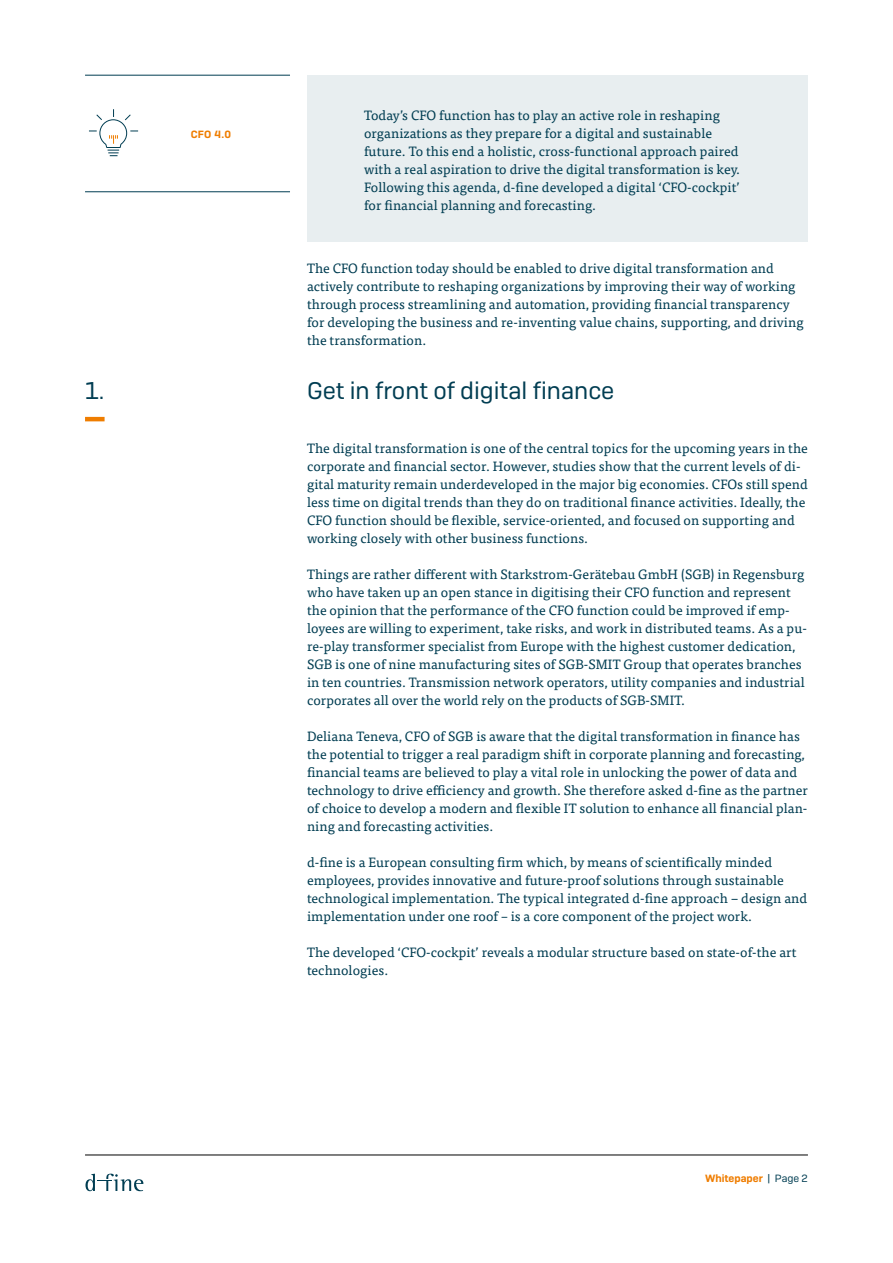
<style>
.page{position:relative;width:893px;height:1263px;background:#fff}
.page>*{position:absolute;margin:0;border:0;box-sizing:border-box;transform-origin:0 0}
.t1{font:24px "Camber";color:#003d52}
.t2{font:13.5px/18px "Tisa Pro";letter-spacing:.005em;color:#003d52}
.t3{font:600 10.5px "Camber";color:#ef7d00}
.s1{font-weight:400;color:#003d52}
</style>
<div class="page">
<hr style="left:85px;top:1155px;width:723px;height:1px;background:#000">
<svg style="left:85px;top:1174px;width:58px;height:17px"></svg>
<hr style="left:85px;top:417px;width:20px;height:4px;background:#ef7d00">
<hr style="left:85px;top:191px;width:205px;height:1px;background:#003d52">
<hr style="left:85px;top:75px;width:205px;height:1px;background:#003d52">
<svg style="left:89px;top:109px;width:50px;height:47px"></svg>
<div style="left:307px;top:75px;width:501px;height:166px;background:#e8eef0"></div>
<h1 class="t1" style="left:85px;top:376px;width:21px">1.</h1>
<p class="t3" style="left:191px;top:128px;width:42px">CFO 4.0</p>
<p class="t2" style="left:364px;top:105px;width:377px">Today’s CFO function has to play an active role in reshaping organizations as they prepare for a digital and sustainable future. To this end a holistic, cross-functional approach paired with a real aspiration to drive the digital transformation is key.<br>Following this agenda, d-fine developed a digital ‘CFO-cockpit’ for financial planning and forecasting.</p>
<p class="t2" style="left:307px;top:258px;width:498px">The CFO function today should be enabled to drive digital transformation and actively contribute to reshaping organizations by improving their way of working through process streamlining and automation, providing financial transparency for developing the business and re-inventing value chains, supporting, and driving the transformation.</p>
<h1 class="t1" style="left:307px;top:376px;width:309px">Get in front of digital finance</h1>
<p class="t2" style="left:307px;top:438px;width:502px">The digital transformation is one of the central topics for the upcoming years in the corporate and financial sector. However, studies show that the current levels of di&shy;gital maturity remain underdeveloped in the major big economies. CFOs still spend less time on digital trends than they do on traditional finance activities. Ideally, the CFO function should be flexible, service-oriented, and focused on supporting and working closely with other business functions.</p>
<p class="t2" style="left:307px;top:564px;width:501px">Things are rather different with Starkstrom-Gerätebau GmbH (SGB) in Regensburg who have taken up an open stance in digitising their CFO function and represent the opinion that the performance of the CFO function could be improved if emp&shy;loyees are willing to experiment, take risks, and work in distributed teams. As a pu&shy;re-play transformer specialist from Europe with the highest customer dedication, SGB is one of nine manufacturing sites of SGB-SMIT Group that operates branches in ten countries. Transmission network operators, utility companies and industrial corporates all over the world rely on the products of SGB-SMIT.</p>
<p class="t2" style="left:307px;top:726px;width:502px">Deliana Teneva, CFO of SGB is aware that the digital transformation in finance has the potential to trigger a real paradigm shift in corporate planning and forecasting, financial teams are believed to play a vital role in unlocking the power of data and technology to drive efficiency and growth. She therefore asked d-fine as the partner of choice to develop a modern and flexible IT solution to enhance all financial plan&shy;ning and forecasting activities.</p>
<p class="t2" style="left:307px;top:852px;width:502px">d-fine is a European consulting firm which, by means of scientifically minded employees, provides innovative and future-proof solutions through sustainable technological implementation. The typical integrated d-fine approach − design and implementation under one roof – is a core component of the project work.</p>
<p class="t2" style="left:307px;top:942px;width:491px">The developed ‘CFO-cockpit’ reveals a modular structure based on state-of-the art technologies.</p>
<p class="t3" style="left:705px;top:1172px;width:104px">Whitepaper <span class="s1">| Page 2</span></p>
</div>
